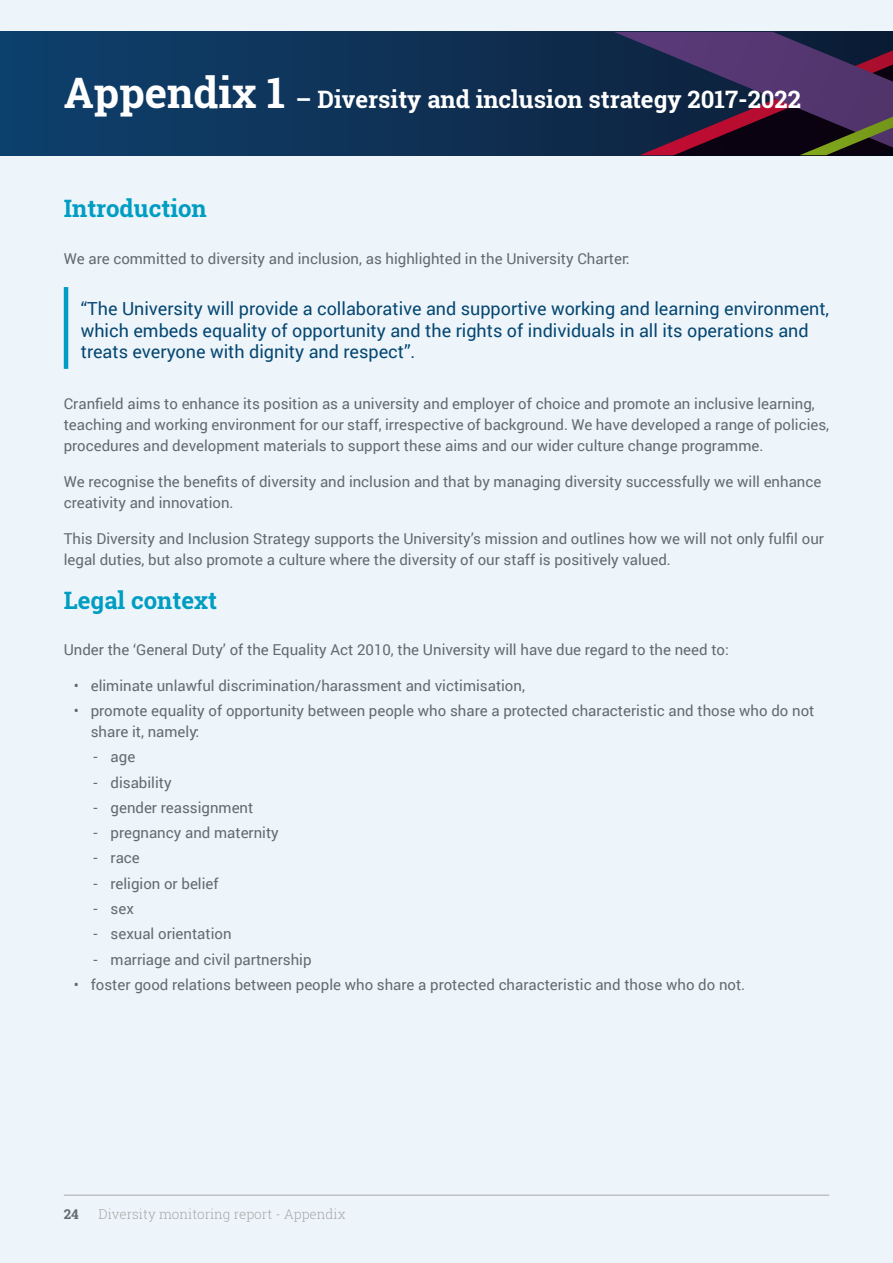
<style>
.page{position:relative;width:893px;height:1263px;background:#eef5fa}
.page>*{position:absolute;margin:0;border:0;box-sizing:border-box;transform-origin:0 0}
.Section_heading{font:700 24px "Roboto Slab";color:#fff}
.Intro_para{font:700 24px "Roboto Slab";color:#009dc3}
.Body_text{font:18px/21.6px "Roboto";color:#054772}
.Body_text-2{font:15px/21px "Roboto";color:#616b71}
.t1{font:300 13.5px "Roboto Slab";color:#a7a8a9}
.t2{font:700 13.5px "Roboto Slab";color:#616b71}
.s1{font-size:42px}
</style>
<div class="page">
<hr style="left:64px;top:1195px;width:765px;height:1px;background:#a7a8a9">
<div style="left:0;top:32px;width:893px;height:123px;background:linear-gradient(to bottom,#0e375f,#0e375f)"></div>
<div style="left:471px;top:32px;width:143px;height:123px;background:#0e2b4c"></div>
<svg style="left:614px;top:32px;width:279px;height:123px"></svg>
<hr style="left:64px;top:287px;width:4px;height:82px;background:#009dc3">
<p class="Section_heading" style="left:64px;top:83px;width:739px"><span class="s1">Appendix 1</span> – Diversity and inclusion strategy 2017-2022</p>
<p class="Intro_para" style="left:64px;top:192px;width:145px">Introduction</p>
<p class="Body_text-2" style="left:64px;top:247px;width:567px">We are committed to diversity and inclusion, as highlighted in the University Charter:</p>
<p class="Body_text" style="left:81px;top:297px;width:750px">“The University will provide a collaborative and supportive working and learning environment, which embeds equality of opportunity and the rights of individuals in all its operations and treats everyone with dignity and respect”.</p>
<p class="Body_text-2" style="left:64px;top:393px;width:767px">Cranfield aims to enhance its position as a university and employer of choice and promote an inclusive learning, teaching and working environment for our staff, irrespective of background. We have developed a range of policies, procedures and development materials to support these aims and our wider culture change programme.</p>
<p class="Body_text-2" style="left:64px;top:471px;width:759px">We recognise the benefits of diversity and inclusion and that by managing diversity successfully we will enhance creativity and innovation.</p>
<p class="Body_text-2" style="left:64px;top:527px;width:762px">This Diversity and Inclusion Strategy supports the University’s mission and outlines how we will not only fulfil our legal duties, but also promote a culture where the diversity of our staff is positively valued.</p>
<p class="Intro_para" style="left:64px;top:583px;width:155px">Legal context</p>
<p class="Body_text-2" style="left:64px;top:639px;width:667px">Under the ‘General Duty’ of the Equality Act 2010, the University will have due regard to the need to:</p>
<p class="Body_text-2" style="left:74px;top:674px;width:453px">• eliminate unlawful discrimination/harassment and victimisation,</p>
<p class="Body_text-2" style="left:91px;top:700px;width:725px;text-indent:-17px">• promote equality of opportunity between people who share a protected characteristic and those who do not share it, namely:</p>
<p class="Body_text-2" style="left:94px;top:746px;width:43px">- age</p>
<p class="Body_text-2" style="left:94px;top:771px;width:79px">- disability</p>
<p class="Body_text-2" style="left:94px;top:796px;width:161px">- gender reassignment</p>
<p class="Body_text-2" style="left:94px;top:822px;width:187px">- pregnancy and maternity</p>
<p class="Body_text-2" style="left:94px;top:847px;width:48px">- race</p>
<p class="Body_text-2" style="left:94px;top:872px;width:127px">- religion or belief</p>
<p class="Body_text-2" style="left:94px;top:897px;width:42px">- sex</p>
<p class="Body_text-2" style="left:94px;top:923px;width:139px">- sexual orientation</p>
<p class="Body_text-2" style="left:94px;top:948px;width:219px">- marriage and civil partnership</p>
<p class="Body_text-2" style="left:74px;top:973px;width:673px">• foster good relations between people who share a protected characteristic and those who do not.</p>
<p class="t2" style="left:64px;top:1204px;width:17px">24</p>
<p class="t1" style="left:99px;top:1204px;width:249px">Diversity monitoring report - Appendix</p>
</div>
